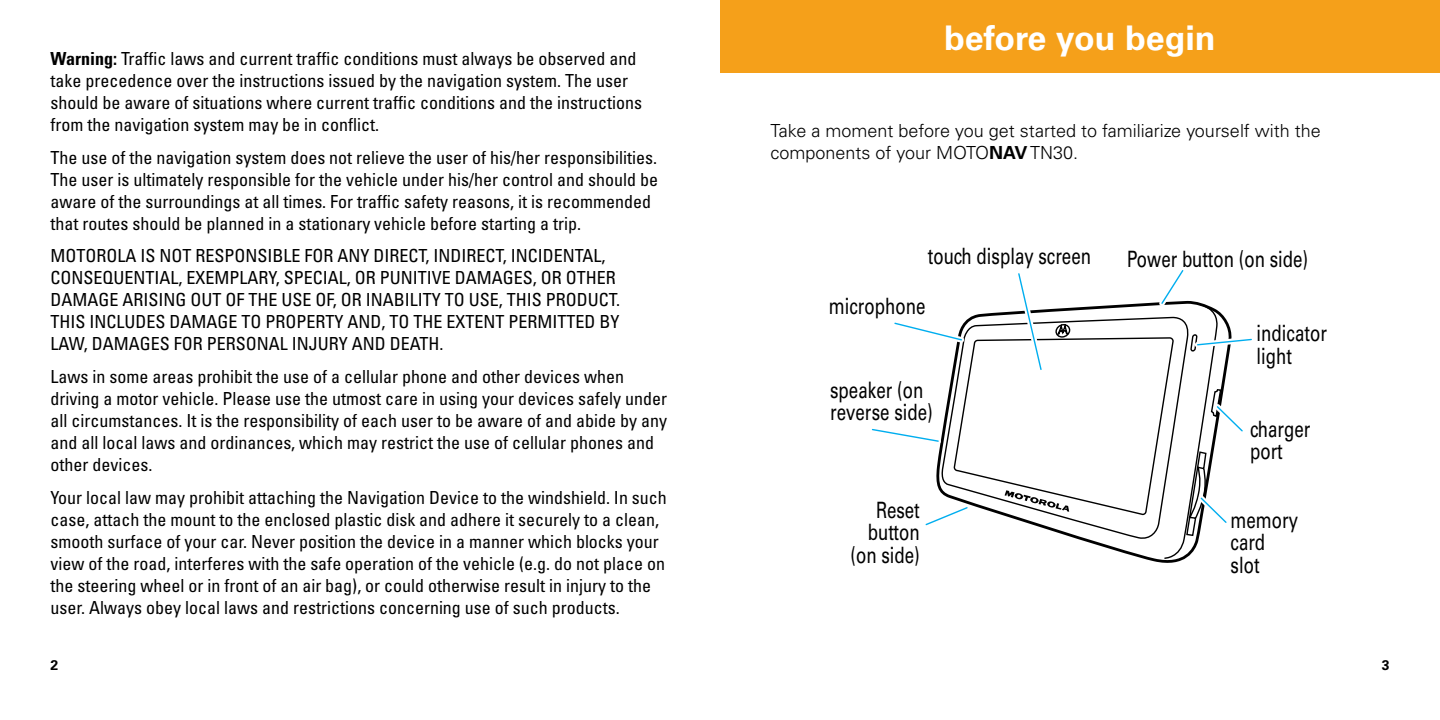
<style>
.page{position:relative;width:1440px;height:720px;background:#fff}
.page>*{position:absolute;margin:0;border:0;box-sizing:border-box;transform-origin:0 0}
.t1{font:700 34px "Univers";color:#fff}
.t2{font:22.6px/22.6px "Univers";color:#000;scale:.75 1}
.t3{font:condensed 18px/22px "Univers";color:#000}
.t4{font:300 18px/22px "Univers";color:#000}
.t5{font:700 14px "Univers";color:#000}
.s1{font-weight:700}
</style>
<div class="page">
<div style="left:720px;top:0;width:720px;height:73px;background:#f5a01a"></div>
<svg style="left:968px;top:302px;width:254px;height:258px"></svg>
<svg style="left:1191px;top:333px;width:41px;height:5px"></svg>
<svg style="left:925px;top:338px;width:327px;height:188px"></svg>
<svg style="left:894px;top:319px;width:74px;height:28px"></svg>
<svg style="left:1012px;top:273px;width:36px;height:103px"></svg>
<svg style="left:1154px;top:270px;width:36px;height:41px"></svg>
<svg style="left:1193px;top:490px;width:41px;height:40px"></svg>
<svg style="left:1210px;top:399px;width:40px;height:40px"></svg>
<svg style="left:871px;top:423px;width:74px;height:25px"></svg>
<p class="t3" style="left:50px;top:47px;width:593px"><span class="s1">Warning:</span> Traffic laws and current traffic conditions must always be observed and take precedence over the instructions issued by the navigation system. The user should be aware of situations where current traffic conditions and the instructions from the navigation system may be in conflict.</p>
<p class="t3" style="left:50px;top:146px;width:609px">The use of the navigation system does not relieve the user of his/her responsibilities.<br>The user is ultimately responsible for the vehicle under his/her control and should be aware of the surroundings at all times. For traffic safety reasons, it is recommended that routes should be planned in a stationary vehicle before starting a trip.</p>
<p class="t3" style="left:50px;top:245px;width:571px">MOTOROLA IS NOT RESPONSIBLE FOR ANY DIRECT, INDIRECT, INCIDENTAL, CONSEQUENTIAL, EXEMPLARY, SPECIAL, OR PUNITIVE DAMAGES, OR OTHER DAMAGE ARISING OUT OF THE USE OF, OR INABILITY TO USE, THIS PRODUCT.<br>THIS INCLUDES DAMAGE TO PROPERTY AND, TO THE EXTENT PERMITTED BY LAW, DAMAGES FOR PERSONAL INJURY AND DEATH.</p>
<p class="t3" style="left:50px;top:365px;width:618px">Laws in some areas prohibit the use of a cellular phone and other devices when driving a motor vehicle. Please use the utmost care in using your devices safely under all circumstances. It is the responsibility of each user to be aware of and abide by any and all local laws and ordinances, which may restrict the use of cellular phones and other devices.</p>
<p class="t3" style="left:50px;top:486px;width:618px">Your local law may prohibit attaching the Navigation Device to the windshield. In such case, attach the mount to the enclosed plastic disk and adhere it securely to a clean, smooth surface of your car. Never position the device in a manner which blocks your view of the road, interferes with the safe operation of the vehicle (e.g. do not place on the steering wheel or in front of an air bag), or could otherwise result in injury to the user. Always obey local laws and restrictions concerning use of such products.</p>
<h1 class="t1" style="left:944px;top:18px;width:273px">before you begin</h1>
<p class="t4" style="left:770px;top:120px;width:552px">Take a moment before you get started to familiarize yourself with the components of your MOTO<span class="s1">NAV</span> TN30.</p>
<p class="t2" style="left:928px;top:245px;width:219px">touch display screen</p>
<p class="t2" style="left:829px;top:295px;width:130px">microphone</p>
<p class="t2" style="left:830px;top:379px;width:138px">speaker (on reverse side)</p>
<p class="t2" style="left:850px;top:499px;width:94px;text-align:right">Reset button (on side)</p>
<p class="t2" style="left:1127px;top:247px;width:243px">Power button (on side)</p>
<p class="t2" style="left:1257px;top:322px;width:95px">indicator light</p>
<p class="t2" style="left:1250px;top:418px;width:82px">charger port</p>
<p class="t2" style="left:1231px;top:509px;width:92px">memory card slot</p>
<p class="t5" style="left:50px;top:657px;width:9px">2</p>
<p class="t5" style="left:1382px;top:656px;width:9px">3</p>
</div>
